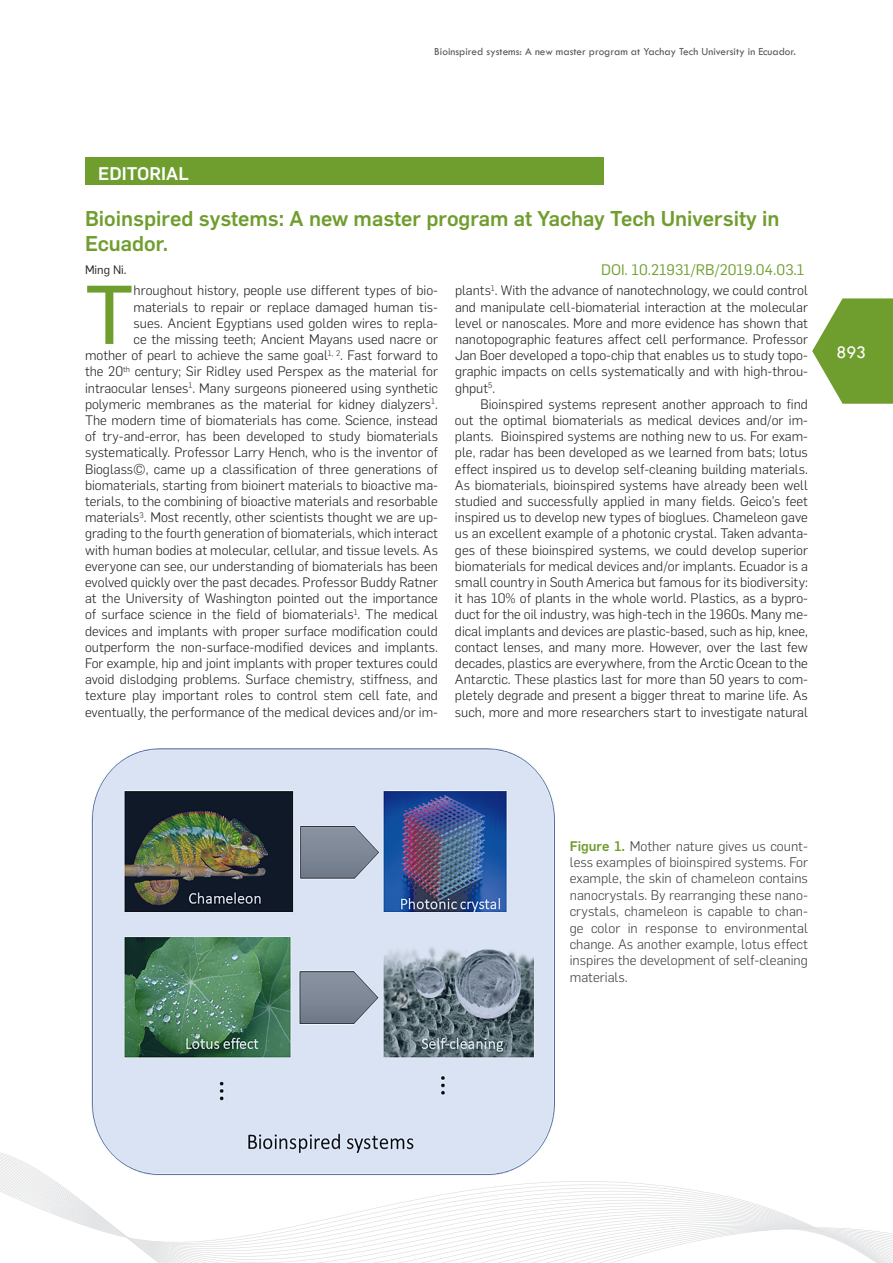
<style>
.page{position:relative;width:893px;height:1263px;background:#fff}
.page>*{position:absolute;margin:0;border:0;box-sizing:border-box;transform-origin:0 0}
.t1{font:81.6px "Flama Basic";color:#709e2e}
.t2{font:500 21px/25.2px "Flama";color:#709e2e}
.t3{font:500 18px "Flama";color:#fff}
.t4{font:18px "Tw Cen";color:#fff}
.t5{font:15px "Flama";color:#709e2e}
.t6{font:300 13.65px/16.4px "Flama";color:#3e3e3f;text-align:justify}
.t7{font:300 13.5px/16.2px "Flama";color:#231f20;text-align:justify}
.t8{font:12px "Flama";color:#231f20}
.t9{font:11.25px "Tw Cen";color:#57585a}
.s1{font-weight:500;color:#709e2e}
</style>
<div class="page">
<svg style="left:812px;top:298px;width:81px;height:106px"></svg>
<svg style="left:0;top:1167px;width:893px;height:96px"></svg>
<div style="left:85px;top:157px;width:518px;height:27px;background:#709e2e"></div>
<img style="left:85px;top:748px;width:478px;height:430px">
<p class="t9" style="left:434px;top:45px;width:363px">Bioinspired systems: A new master program at Yachay Tech University in Ecuador.</p>
<h3 class="t3" style="left:98px;top:161px;width:92px">EDITORIAL</h3>
<h2 class="t2" style="left:85px;top:204px;width:696px">Bioinspired systems: A new master program at Yachay Tech University in<br>Ecuador.</h2>
<p class="t8" style="left:85px;top:261px;width:43px">Ming Ni.</p>
<p class="t5" style="left:601px;top:259px;width:205px">DOI. 10.21931/RB/2019.04.03.1</p>
<p class="t7" style="left:85px;top:282px;width:354px;text-align:right">hroughout history, people use different types of bio&shy;materials to repair or replace damaged human tis-<br>sues. Ancient Egyptians used golden wires to repla-<br>ce the missing teeth; Ancient Mayans used nacre or<br>mother of pearl to achieve the same goal<sup>1,</sup> <sup>2</sup>. Fast forward to the 20<sup>th</sup> century; Sir Ridley used Perspex as the material for intraocular lenses<sup>1</sup>. Many surgeons pioneered using synthetic polymeric membranes as the material for kidney dialyzers<sup>1</sup>.<br>The modern time of biomaterials has come. Science, instead of try-and-error, has been developed to study biomaterials systematically. Professor Larry Hench, who is the inventor of Bioglass©, came up a classification of three generations of biomaterials, starting from bioinert materials to bioactive ma&shy;terials, to the combining of bioactive materials and resorbable materials<sup>3</sup>. Most recently, other scientists thought we are up&shy;grading to the fourth generation of biomaterials, which interact with human bodies at molecular, cellular, and tissue levels. As everyone can see, our understanding of biomaterials has been evolved quickly over the past decades. Professor Buddy Ratner at the University of Washington pointed out the importance of surface science in the field of biomaterials<sup>1</sup>. The medical devices and implants with proper surface modification could outperform the non-surface-modified devices and implants.<br>For example, hip and joint implants with proper textures could avoid dislodging problems. Surface chemistry, stiffness, and texture play important roles to control stem cell fate, and eventually, the performance of the medical devices and/or im-</p>
<p class="t7" style="left:455px;top:282px;width:354px">plants<sup>1</sup>. With the advance of nanotechnology, we could control and manipulate cell-biomaterial interaction at the molecular level or nanoscales. More and more evidence has shown that nanotopographic features affect cell performance. Professor Jan Boer developed a topo-chip that enables us to study topo&shy;graphic impacts on cells systematically and with high-throu&shy;ghput<sup>5</sup>.</p>
<h1 class="t1" style="left:85px;top:258px;width:50px">T</h1>
<p class="t7" style="left:455px;top:395px;width:354px;text-indent:26px">Bioinspired systems represent another approach to find out the optimal biomaterials as medical devices and/or im&shy;plants. Bioinspired systems are nothing new to us. For exam&shy;ple, radar has been developed as we learned from bats; lotus effect inspired us to develop self-cleaning building materials.<br>As biomaterials, bioinspired systems have already been well studied and successfully applied in many fields. Geico’s feet inspired us to develop new types of bioglues. Chameleon gave us an excellent example of a photonic crystal. Taken advanta&shy;ges of these bioinspired systems, we could develop superior biomaterials for medical devices and/or implants. Ecuador is a small country in South America but famous for its biodiversity: it has 10% of plants in the whole world. Plastics, as a bypro&shy;duct for the oil industry, was high-tech in the 1960s. Many me&shy;dical implants and devices are plastic-based, such as hip, knee, contact lenses, and many more. However, over the last few decades, plastics are everywhere, from the Arctic Ocean to the Antarctic. These plastics last for more than 50 years to com&shy;pletely degrade and present a bigger threat to marine life. As such, more and more researchers start to investigate natural</p>
<h3 class="t4" style="left:836px;top:341px;width:31px">893</h3>
<p class="t6" style="left:570px;top:837px;width:240px"><span class="s1">Figure 1.</span> Mother nature gives us count&shy;less examples of bioinspired systems. For example, the skin of chameleon contains nanocrystals. By rearranging these nano&shy;crystals, chameleon is capable to chan&shy;ge color in response to environmental change. As another example, lotus effect inspires the development of self-cleaning materials.</p>
</div>
